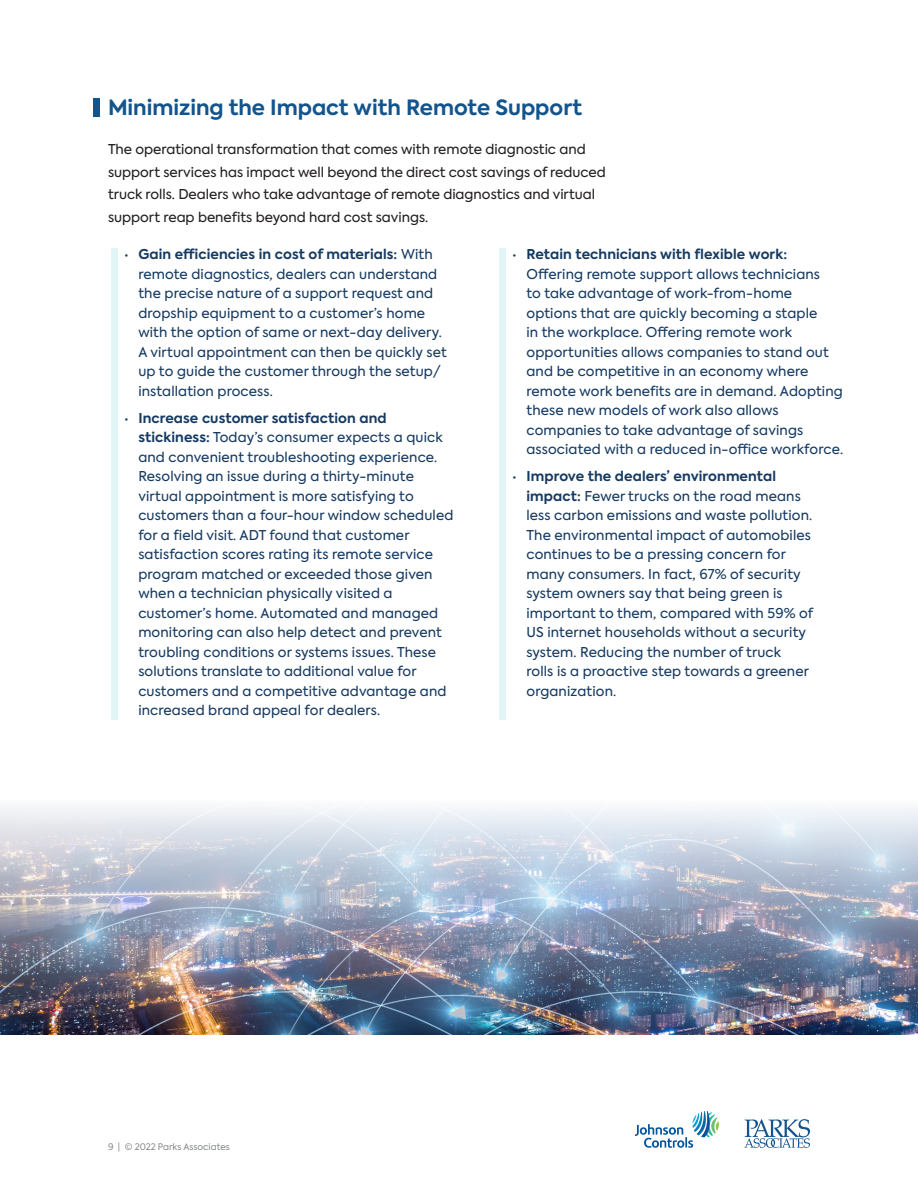
<style>
.page{position:relative;width:918px;height:1188px;background:#fff}
.page>*{position:absolute;margin:0;border:0;box-sizing:border-box;transform-origin:0 0}
.Body_Main{font:700 21px "Axiforma";color:#13548d}
.t1{font:13.5px/19.5px "Axiforma";letter-spacing:.01em;color:#163a61}
.Body_Main-2{font:13.5px/22.5px "Axiforma";color:#231f20}
.t2{font:9px "Axiforma";color:#85888b}
.s1{font-family:"Myriad Pro";font-weight:300}
.s2{font-weight:700}
</style>
<div class="page">
<div style="left:93px;top:98px;width:7px;height:19px;background:#13548d"></div>
<img style="left:0;top:807px;width:918px;height:228px">
<div style="left:111px;top:249px;width:7px;height:471px;background:#e2f5f6"></div>
<div style="left:500px;top:249px;width:6px;height:471px;background:#e2f5f6"></div>
<svg style="left:635px;top:1111px;width:84px;height:37px"></svg>
<svg style="left:744px;top:1119px;width:66px;height:29px"></svg>
<p class="Body_Main" style="left:108px;top:93px;width:476px">Minimizing the Impact with Remote Support</p>
<p class="Body_Main-2" style="left:108px;top:139px;width:499px">The operational transformation that comes with remote diagnostic and support services has impact well beyond the direct cost savings of reduced truck rolls. Dealers who take advantage of remote diagnostics and virtual support reap benefits beyond hard cost savings.</p>
<p class="t1" style="left:526px;top:245px;width:318px;text-indent:-14px"><span class="s1">•</span> <span class="s2">Retain technicians with flexible work:<br></span>Offering remote support allows technicians<br>to take advantage of work-from-home options that are quickly becoming a staple<br>in the workplace. Offering remote work opportunities allows companies to stand out and be competitive in an economy where remote work benefits are in demand. Adopting these new models of work also allows companies to take advantage of savings associated with a reduced in-office workforce.</p>
<p class="t1" style="left:526px;top:467px;width:288px;text-indent:-14px"><span class="s1">•</span> <span class="s2">Improve the dealers’ environmental impact:</span> Fewer trucks on the road means less carbon emissions and waste pollution.<br>The environmental impact of automobiles continues to be a pressing concern for many consumers. In fact, 67% of security system owners say that being green is important to them, compared with 59% of US internet households without a security system. Reducing the number of truck<br>rolls is a proactive step towards a greener organization.</p>
<p class="t1" style="left:138px;top:245px;width:310px;text-indent:-14px"><span class="s1">•</span> <span class="s2">Gain efficiencies in cost of materials:</span> With remote diagnostics, dealers can understand the precise nature of a support request and dropship equipment to a customer’s home with the option of same or next-day delivery.<br>A virtual appointment can then be quickly set up to guide the customer through the setup/ installation process.</p>
<p class="t1" style="left:138px;top:408px;width:317px;text-indent:-14px"><span class="s1">•</span> <span class="s2">Increase customer satisfaction and stickiness:</span> Today’s consumer expects a quick and convenient troubleshooting experience.<br>Resolving an issue during a thirty-minute virtual appointment is more satisfying to customers than a four-hour window scheduled for a field visit. ADT found that customer satisfaction scores rating its remote service program matched or exceeded those given when a technician physically visited a customer’s home. Automated and managed monitoring can also help detect and prevent troubling conditions or systems issues. These solutions translate to additional value for customers and a competitive advantage and increased brand appeal for dealers.</p>
<p class="t2" style="left:108px;top:1141px;width:124px">9 | © 2022 Parks Associates</p>
</div>
